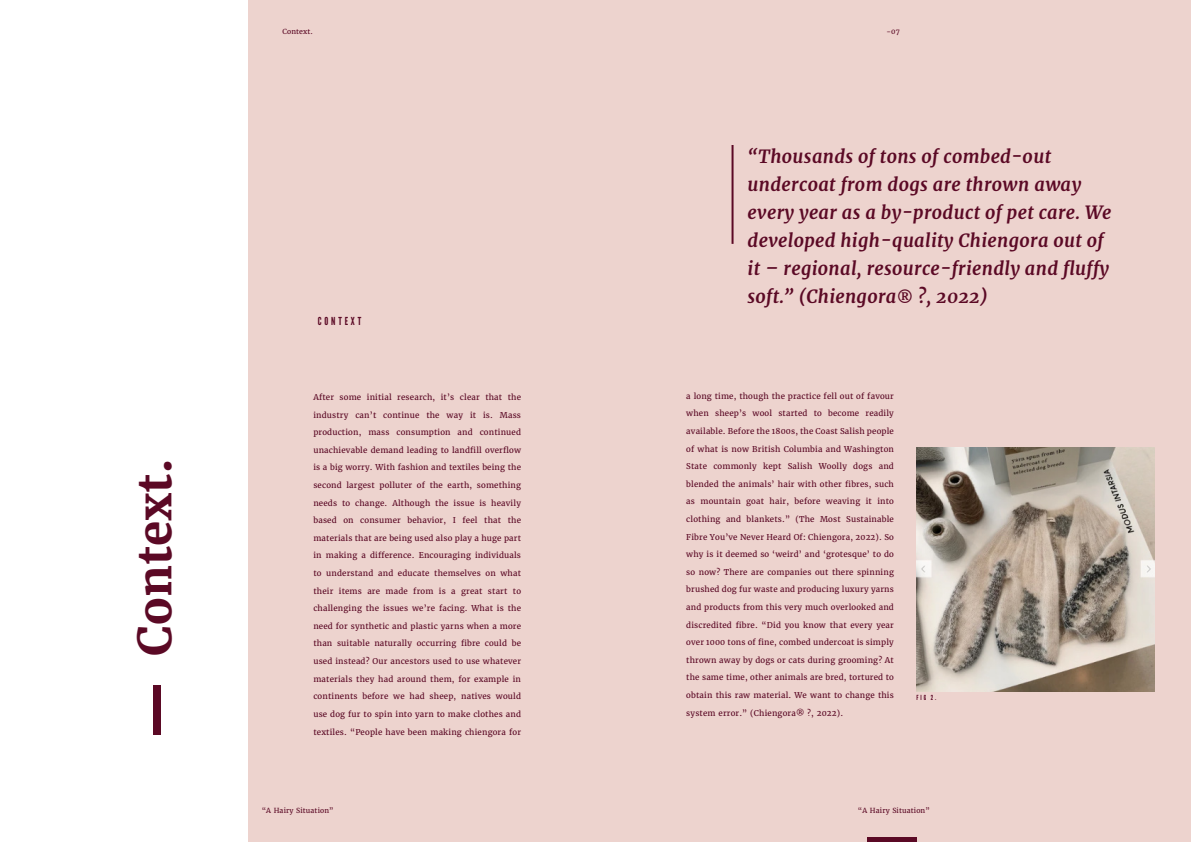
<style>
.page{position:relative;width:1191px;height:842px;background:#fff}
.page>*{position:absolute;margin:0;border:0;box-sizing:border-box;transform-origin:0 0}
.Headline_-_Align_Lef{font:700 46px "Merriweather";color:#5b0925}
.Pull_Quote{font:italic 700 18px/28px "Merriweather";letter-spacing:.02em;color:#5b0925}
.Subtitle{font:11px "League Gothic";letter-spacing:.26em;color:#5b0925}
.Body_Text{font:8px/17.6px "Merriweather";letter-spacing:.02em;color:#5b0925}
.Running_Headers_Page{font:7px "Merriweather";letter-spacing:.02em;color:#5b0925}
.Subtitle-2{font:7px "League Gothic";color:#5b0925}
</style>
<div class="page">
<div style="left:153px;top:686px;width:8px;height:49px;background:#5b0925"></div>
<div style="left:248px;top:0;width:943px;height:842px;background:#edd3ce"></div>
<hr style="left:867px;top:838px;width:49px;height:4px;background:#5b0925">
<hr style="left:731px;top:145px;width:2px;height:99px;background:#5b0925">
<img style="left:916px;top:447px;width:239px;height:244px">
<p class="Headline_-_Align_Lef" style="left:126px;top:655px;width:199px;rotate:-90deg">Context.</p>
<p class="Running_Headers_Page" style="left:282px;top:27px;width:32px">Context.</p>
<p class="Running_Headers_Page" style="left:886px;top:27px;width:15px">-07</p>
<p class="Subtitle" style="left:318px;top:315px;width:45px">CONTEXT</p>
<p class="Body_Text" style="left:313px;top:388px;width:209px">After some initial research, it’s clear that the</p>
<p class="Body_Text" style="left:313px;top:406px;width:209px">industry can’t continue the way it is. Mass</p>
<p class="Body_Text" style="left:313px;top:424px;width:209px;text-align:justify">production, mass consumption and continued unachievable demand leading to landfill overflow is a big worry. With fashion and textiles being the</p>
<p class="Body_Text" style="left:313px;top:476px;width:209px">second largest polluter of the earth, something</p>
<p class="Body_Text" style="left:313px;top:494px;width:209px">needs to change. Although the issue is heavily based on consumer behavior, I feel that the</p>
<p class="Body_Text" style="left:313px;top:529px;width:209px">materials that are being used also play a huge part in making a difference. Encouraging individuals</p>
<p class="Body_Text" style="left:313px;top:564px;width:209px">to understand and educate themselves on what</p>
<p class="Body_Text" style="left:313px;top:582px;width:209px">their items are made from is a great start to</p>
<p class="Body_Text" style="left:313px;top:600px;width:209px">challenging the issues we’re facing. What is the need for synthetic and plastic yarns when a more</p>
<p class="Body_Text" style="left:313px;top:635px;width:209px">than suitable naturally occurring fibre could be used instead? Our ancestors used to use whatever</p>
<p class="Body_Text" style="left:313px;top:670px;width:209px">materials they had around them, for example in</p>
<p class="Body_Text" style="left:313px;top:688px;width:209px">continents before we had sheep, natives would use dog fur to spin into yarn to make clothes and</p>
<p class="Body_Text" style="left:313px;top:723px;width:209px">textiles. “People have been making chiengora for</p>
<p class="Pull_Quote" style="left:747px;top:142px;width:365px">“Thousands of tons of combed-out undercoat from dogs are thrown away every year as a by-product of pet care. We developed high-quality Chiengora out of it – regional, resource-friendly and fluffy soft.” (Chiengora® ?, 2022)</p>
<p class="Body_Text" style="left:686px;top:387px;width:209px">a long time, though the practice fell out of favour</p>
<p class="Body_Text" style="left:686px;top:405px;width:209px">when sheep’s wool started to become readily</p>
<p class="Body_Text" style="left:686px;top:422px;width:209px">available. Before the 1800s, the Coast Salish people of what is now British Columbia and Washington</p>
<p class="Body_Text" style="left:686px;top:457px;width:209px">State commonly kept Salish Woolly dogs and</p>
<p class="Body_Text" style="left:686px;top:475px;width:209px">blended the animals’ hair with other fibres, such</p>
<p class="Body_Text" style="left:686px;top:493px;width:209px">as mountain goat hair, before weaving it into</p>
<p class="Body_Text" style="left:686px;top:510px;width:209px">clothing and blankets.” (The Most Sustainable<br>Fibre You’ve Never Heard Of: Chiengora, 2022). So</p>
<p class="Body_Text" style="left:686px;top:545px;width:209px">why is it deemed so ‘weird’ and ‘grotesque’ to do</p>
<p class="Body_Text" style="left:686px;top:563px;width:209px">so now? There are companies out there spinning</p>
<p class="Body_Text" style="left:686px;top:581px;width:209px">brushed dog fur waste and producing luxury yarns and products from this very much overlooked and</p>
<p class="Body_Text" style="left:686px;top:616px;width:209px">discredited fibre. “Did you know that every year</p>
<p class="Body_Text" style="left:686px;top:633px;width:209px">over 1000 tons of fine, combed undercoat is simply thrown away by dogs or cats during grooming? At</p>
<p class="Body_Text" style="left:686px;top:669px;width:209px">the same time, other animals are bred, tortured to obtain this raw material. We want to change this</p>
<p class="Body_Text" style="left:686px;top:704px;width:158px">system error.” (Chiengora® ?, 2022).</p>
<p class="Subtitle-2" style="left:916px;top:693px;width:21px">FIG 2.</p>
<p class="Running_Headers_Page" style="left:262px;top:806px;width:73px">“A Hairy Situation”</p>
<p class="Running_Headers_Page" style="left:858px;top:806px;width:73px">“A Hairy Situation”</p>
</div>
